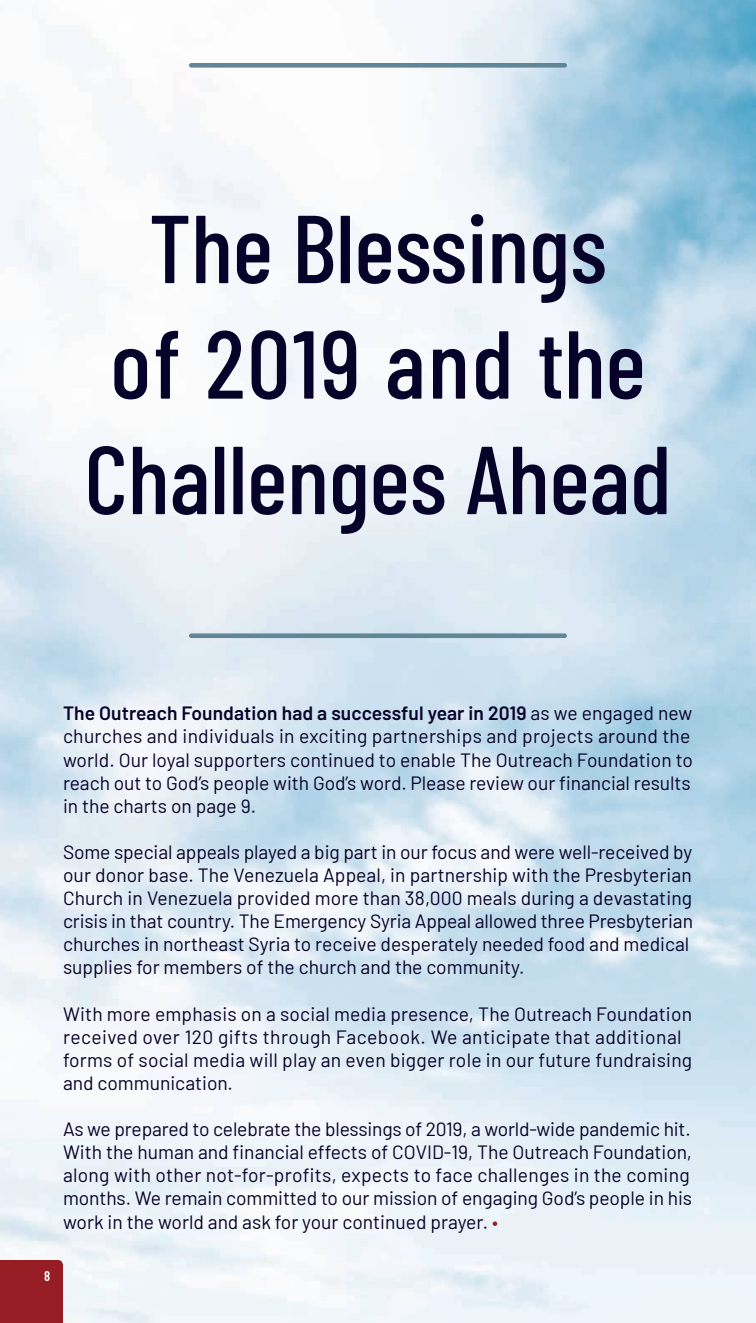
<style>
.page{position:relative;width:756px;height:1323px;background:#fff}
.page>*{position:absolute;margin:0;border:0;box-sizing:border-box;transform-origin:0 0}
.t1{font:500 96.25px/115.5px "Barlow Condensed";color:#070229;text-align:center}
.t2{font:19.25px/23.1px "Barlow";color:#070229}
.t3{font:600 14px "Barlow Condensed";color:#fff}
.s1{font-weight:600}
.s2{color:#961d24}
</style>
<div class="page">
<img style="left:0;top:0;width:756px;height:1323px">
<div style="left:0;top:1260px;width:63px;height:63px;background:#961d24"></div>
<div style="left:189px;top:63px;width:378px;height:5px;background:#618797;border-radius:2px"></div>
<div style="left:189px;top:633px;width:378px;height:5px;background:#618797;border-radius:2px"></div>
<h1 class="t1" style="left:84px;top:184px;width:589px">The Blessings<br>of 2019 and the<br>Challenges Ahead</h1>
<p class="t2" style="left:63px;top:700px;width:632px"><span class="s1">The Outreach Foundation had a successful year in 2019</span> as we engaged new churches and individuals in exciting partnerships and projects around the world. Our loyal supporters continued to enable The Outreach Foundation to reach out to God’s people with God’s word. Please review our financial results in the charts on page 9.</p>
<p class="t2" style="left:63px;top:839px;width:632px">Some special appeals played a big part in our focus and were well-received by our donor base. The Venezuela Appeal, in partnership with the Presbyterian Church in Venezuela provided more than 38,000 meals during a devastating crisis in that country. The Emergency Syria Appeal allowed three Presbyterian churches in northeast Syria to receive desperately needed food and medical supplies for members of the church and the community.</p>
<p class="t2" style="left:63px;top:1001px;width:631px">With more emphasis on a social media presence, The Outreach Foundation received over 120 gifts through Facebook. We anticipate that additional forms of social media will play an even bigger role in our future fundraising and communication.</p>
<p class="t2" style="left:63px;top:1116px;width:631px">As we prepared to celebrate the blessings of 2019, a world-wide pandemic hit.<br>With the human and financial effects of COVID-19, The Outreach Foundation, along with other not-for-profits, expects to face challenges in the coming months. We remain committed to our mission of engaging God’s people in his work in the world and ask for your continued prayer. <span class="s2">•</span></p>
<p class="t3" style="left:44px;top:1266px;width:8px">8</p>
</div>
